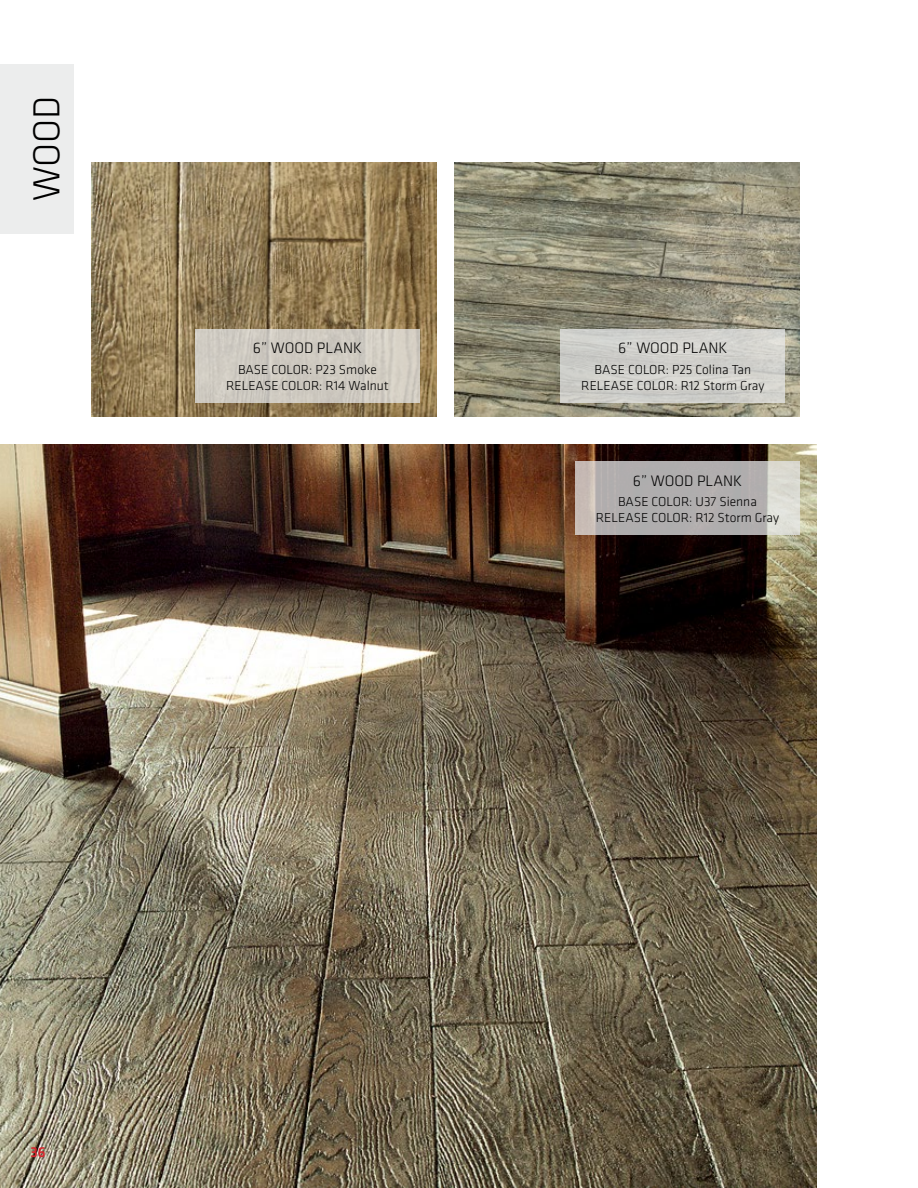
<style>
.page{position:relative;width:918px;height:1188px;background:#fff}
.page>*{position:absolute;margin:0;border:0;box-sizing:border-box;transform-origin:0 0}
.t1{font:300 39px "Klavika";color:#000}
.t2{font:300 15.75px "Klavika";color:#000}
.t3{font:500 15px "Klavika";color:#d7282f}
.t4{font:300 13.5px/16.2px "Klavika";color:#000;text-align:center}
</style>
<div class="page">
<img style="left:0;top:444px;width:817px;height:744px">
<img style="left:454px;top:162px;width:346px;height:254px">
<img style="left:91px;top:162px;width:346px;height:254px">
<div style="left:0;top:64px;width:74px;height:169px;background:#e6e7e8"></div>
<div style="left:195px;top:329px;width:225px;height:73px;background:#cfcac1"></div>
<div style="left:560px;top:329px;width:225px;height:73px;background:#d0d0cc"></div>
<svg style="left:575px;top:461px;width:225px;height:74px;background:#b8b5b4"></svg>
<h1 class="t1" style="left:23px;top:201px;width:107px;rotate:-90deg">WOOD</h1>
<p class="t2" style="left:253px;top:339px;width:111px">6” WOOD PLANK</p>
<p class="t4" style="left:226px;top:361px;width:164px">BASE COLOR: P23 Smoke<br>RELEASE COLOR: R14 Walnut</p>
<p class="t2" style="left:618px;top:339px;width:111px">6” WOOD PLANK</p>
<p class="t4" style="left:581px;top:361px;width:185px">BASE COLOR: P25 Colina Tan<br>RELEASE COLOR: R12 Storm Gray</p>
<p class="t2" style="left:633px;top:471px;width:111px">6” WOOD PLANK</p>
<p class="t4" style="left:596px;top:493px;width:185px">BASE COLOR: U37 Sienna<br>RELEASE COLOR: R12 Storm Gray</p>
<p class="t3" style="left:31px;top:1142px;width:17px">36</p>
</div>
